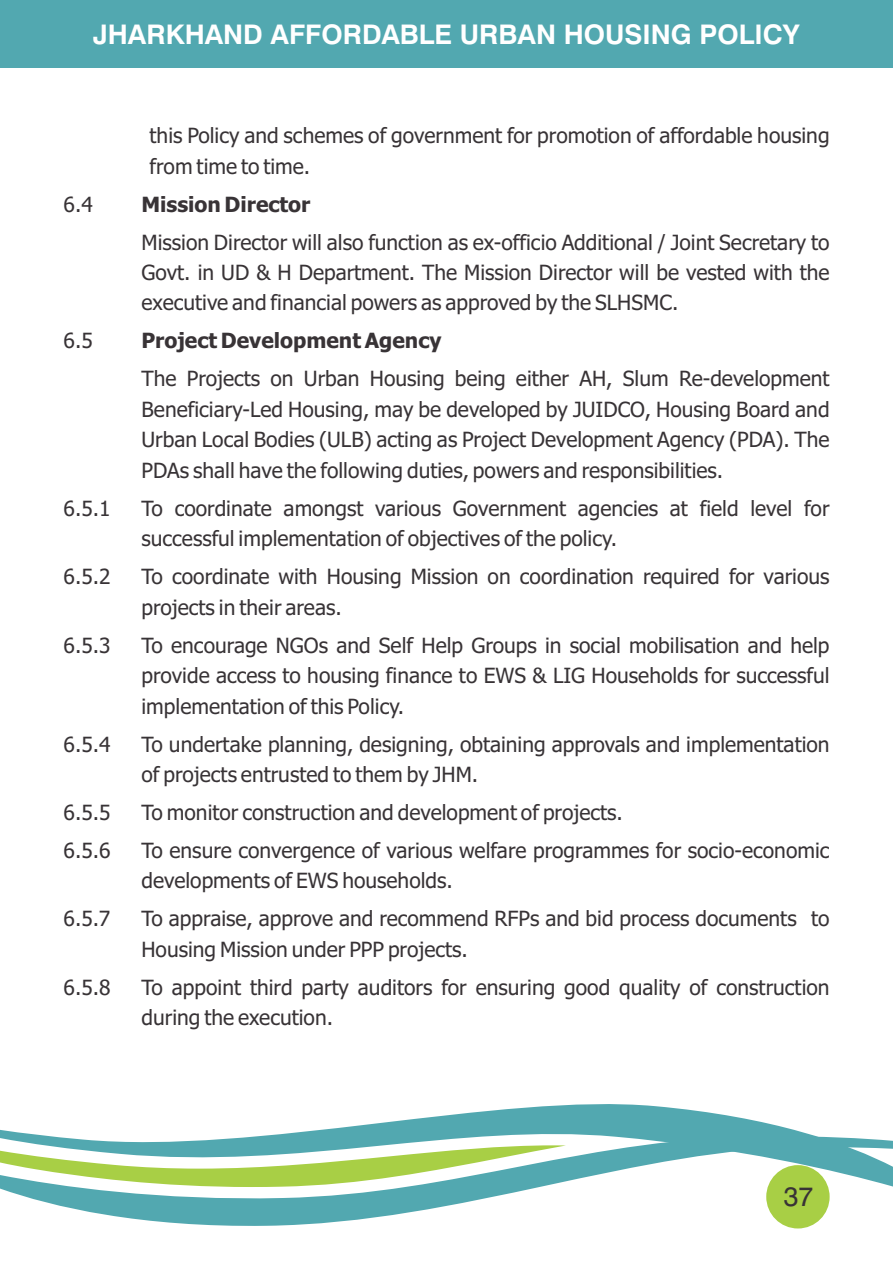
<style>
.page{position:relative;width:893px;height:1263px;background:#fff}
.page>*{position:absolute;margin:0;border:0;box-sizing:border-box;transform-origin:0 0}
.t1{font:700 27px "Swiss 721 BT";color:#fff}
.t2{font:27px "Swiss 721 BT";color:#383336}
.t3{font:21px/30.5px "Tahoma";color:#383336}
.t4{font:700 21px "Tahoma";color:#383336}
</style>
<div class="page">
<svg style="left:0;top:1186px;width:893px;height:41px"></svg>
<svg style="left:0;top:1104px;width:893px;height:82px"></svg>
<div style="left:0;top:0;width:893px;height:68px;background:#52a8b0"></div>
<div style="left:766px;top:1165px;width:64px;height:63px;background:#a8cf45;border-radius:50%"></div>
<p class="t1" style="left:93px;top:23px;width:708px">JHARKHAND AFFORDABLE URBAN HOUSING POLICY</p>
<p class="t3" style="left:150px;top:122px;width:681px">this Policy and schemes of government for promotion of affordable housing from time to time.</p>
<p class="t3" style="left:64px;top:190px;width:31px">6.4</p>
<p class="t4" style="left:141px;top:195px;width:170px">Mission Director</p>
<p class="t3" style="left:141px;top:228px;width:690px;text-align:justify">Mission Director will also function as ex-officio Additional / Joint Secretary to Govt. in UD &amp; H Department. The Mission Director will be vested with the executive and financial powers as approved by the SLHSMC.</p>
<p class="t3" style="left:64px;top:327px;width:31px">6.5</p>
<p class="t4" style="left:141px;top:332px;width:301px">Project Development Agency</p>
<p class="t3" style="left:141px;top:365px;width:690px;text-align:justify">The Projects on Urban Housing being either AH, Slum Re-development Beneficiary-Led Housing, may be developed by JUIDCO, Housing Board and Urban Local Bodies (ULB) acting as Project Development Agency (PDA). The PDAs shall have the following duties, powers and responsibilities.</p>
<p class="t3" style="left:64px;top:495px;width:49px">6.5.1</p>
<p class="t3" style="left:141px;top:495px;width:690px">To coordinate amongst various Government agencies at field level for successful implementation of objectives of the policy.</p>
<p class="t3" style="left:64px;top:563px;width:49px">6.5.2</p>
<p class="t3" style="left:141px;top:563px;width:690px">To coordinate with Housing Mission on coordination required for various projects in their areas.</p>
<p class="t3" style="left:64px;top:631px;width:49px">6.5.3</p>
<p class="t3" style="left:141px;top:631px;width:690px;text-align:justify">To encourage NGOs and Self Help Groups in social mobilisation and help provide access to housing finance to EWS &amp; LIG Households for successful implementation of this Policy.</p>
<p class="t3" style="left:64px;top:730px;width:49px">6.5.4</p>
<p class="t3" style="left:141px;top:730px;width:690px">To undertake planning, designing, obtaining approvals and implementation of projects entrusted to them by JHM.</p>
<p class="t3" style="left:64px;top:799px;width:49px">6.5.5</p>
<p class="t3" style="left:141px;top:799px;width:483px">To monitor construction and development of projects.</p>
<p class="t3" style="left:64px;top:837px;width:49px">6.5.6</p>
<p class="t3" style="left:141px;top:837px;width:690px">To ensure convergence of various welfare programmes for socio-economic developments of EWS households.</p>
<p class="t3" style="left:64px;top:905px;width:48px">6.5.7</p>
<p class="t3" style="left:141px;top:905px;width:690px">To appraise, approve and recommend RFPs and bid process documents to<br>Housing Mission under PPP projects.</p>
<p class="t3" style="left:64px;top:974px;width:49px">6.5.8</p>
<p class="t3" style="left:141px;top:974px;width:690px">To appoint third party auditors for ensuring good quality of construction during the execution.</p>
<p class="t2" style="left:784px;top:1185px;width:31px">37</p>
</div>
